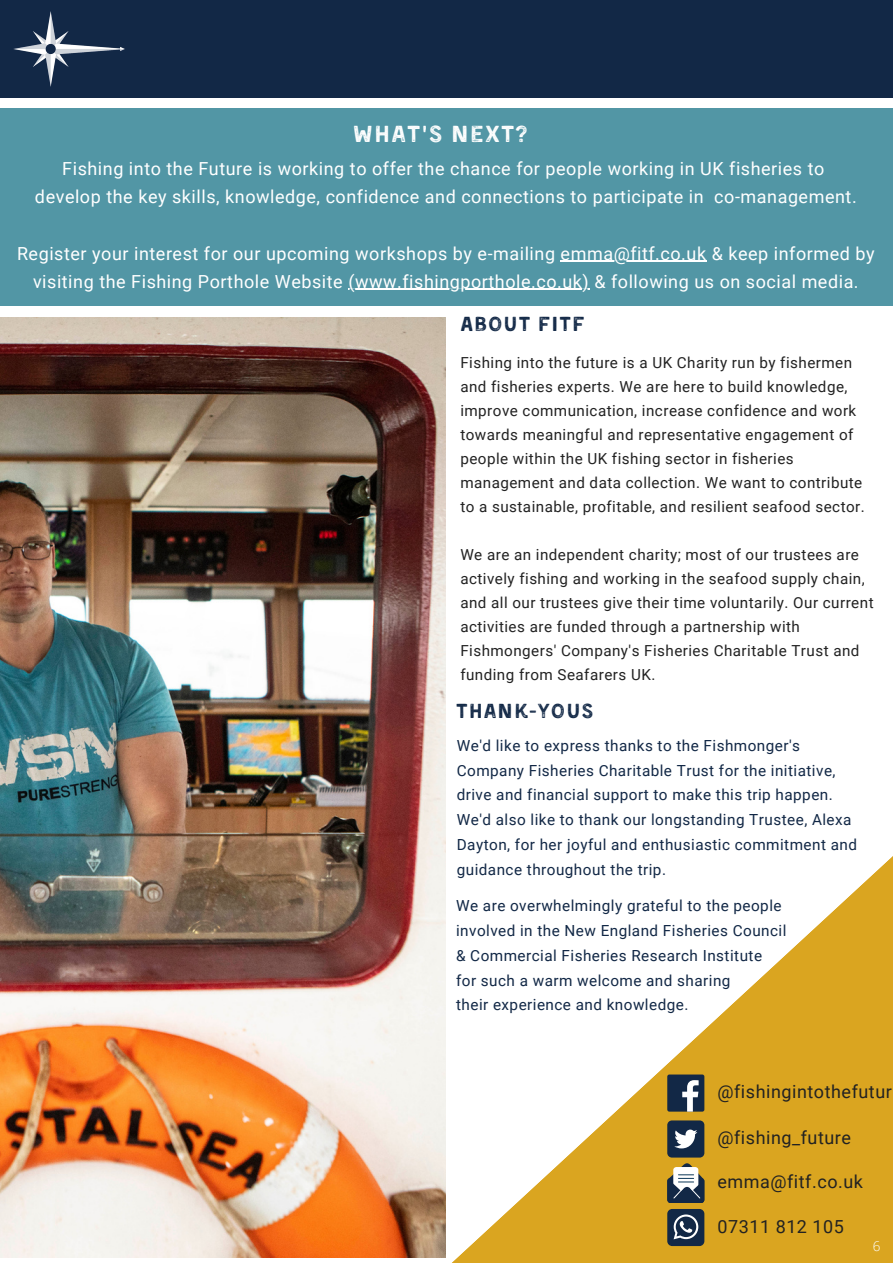
<style>
.page{position:relative;width:893px;height:1264px;background:#fff}
.page>*{position:absolute;margin:0;border:0;box-sizing:border-box;transform-origin:0 0}
.t1{font:24px "Kent 4 F Printed";letter-spacing:.05em;color:#fff}
.t2{font:21px "Kent 4 F Printed";letter-spacing:.05em;color:#122846}
.t3{font:18px/28px "Roboto";letter-spacing:.03em;color:#fff;text-align:center}
.t4{font:18px "Roboto";letter-spacing:.03em;color:#222}
.t5{font:15.3px/24.8px "Roboto";letter-spacing:.03em;color:#122846}
.t6{font:15.15px/24px "Roboto";letter-spacing:.03em;color:#222}
.t7{font:300 13.5px "Open Sans";color:#fff}
</style>
<div class="page">
<img style="left:0;top:318px;width:445px;height:939px">
<div style="left:0;top:0;width:892px;height:98px;background:#122846"></div>
<img style="left:13px;top:11px;width:112px;height:76px">
<svg style="left:453px;top:857px;width:439px;height:405px"></svg>
<div style="left:667px;top:1074px;width:37px;height:37px;background:#122846;border-radius:2px"></div>
<svg style="left:682px;top:1080px;width:16px;height:31px"></svg>
<div style="left:667px;top:1120px;width:37px;height:37px;background:#122846;border-radius:5px"></div>
<svg style="left:674px;top:1129px;width:23px;height:19px"></svg>
<svg style="left:667px;top:1162px;width:37px;height:40px"></svg>
<div style="left:667px;top:1208px;width:37px;height:37px;background:#122846;border-radius:5px"></div>
<svg style="left:673px;top:1214px;width:25px;height:25px"></svg>
<div style="left:0;top:108px;width:892px;height:198px;background:#5296a5"></div>
<hr style="left:560px;top:261px;width:146px;height:1px;background:#fff">
<hr style="left:348px;top:289px;width:241px;height:1px;background:#fff">
<h1 class="t1" style="left:353px;top:124px;width:177px">WHAT'S NEXT?</h1>
<p class="t3" style="left:35px;top:155px;width:823px">Fishing into the Future is working to offer the chance for people working in UK fisheries to develop the key skills, knowledge, confidence and connections to participate in co-management.</p>
<p class="t3" style="left:17px;top:239px;width:859px">Register your interest for our upcoming workshops by e-mailing emma@fitf.co.uk &amp; keep informed by visiting the Fishing Porthole Website (www.fishingporthole.co.uk) &amp; following us on social media.</p>
<h2 class="t2" style="left:460px;top:315px;width:126px">ABOUT FITF</h2>
<p class="t6" style="left:460px;top:351px;width:406px">Fishing into the future is a UK Charity run by fishermen and fisheries experts. We are here to build knowledge, improve communication, increase confidence and work towards meaningful and representative engagement of people within the UK fishing sector in fisheries management and data collection. We want to contribute to a sustainable, profitable, and resilient seafood sector.</p>
<p class="t6" style="left:460px;top:543px;width:415px">We are an independent charity; most of our trustees are actively fishing and working in the seafood supply chain, and all our trustees give their time voluntarily. Our current activities are funded through a partnership with Fishmongers' Company's Fisheries Charitable Trust and funding from Seafarers UK.</p>
<h2 class="t2" style="left:456px;top:702px;width:139px">THANK-YOUS</h2>
<p class="t5" style="left:456px;top:733px;width:402px">We'd like to express thanks to the Fishmonger's Company Fisheries Charitable Trust for the initiative, drive and financial support to make this trip happen.<br>We'd also like to thank our longstanding Trustee, Alexa Dayton, for her joyful and enthusiastic commitment and guidance throughout the trip.</p>
<p class="t5" style="left:456px;top:893px;width:332px">We are overwhelmingly grateful to the people involved in the New England Fisheries Council &amp; Commercial Fisheries Research Institute<br>for such a warm welcome and sharing<br>their experience and knowledge.</p>
<p class="t4" style="left:717px;top:1081px;width:176px">@fishingintothefutur</p>
<p class="t4" style="left:717px;top:1127px;width:135px">@fishing_future</p>
<p class="t4" style="left:717px;top:1171px;width:147px">emma@fitf.co.uk</p>
<p class="t4" style="left:717px;top:1215px;width:128px">07311 812 105</p>
<p class="t7" style="left:872px;top:1236px;width:9px">6</p>
</div>
